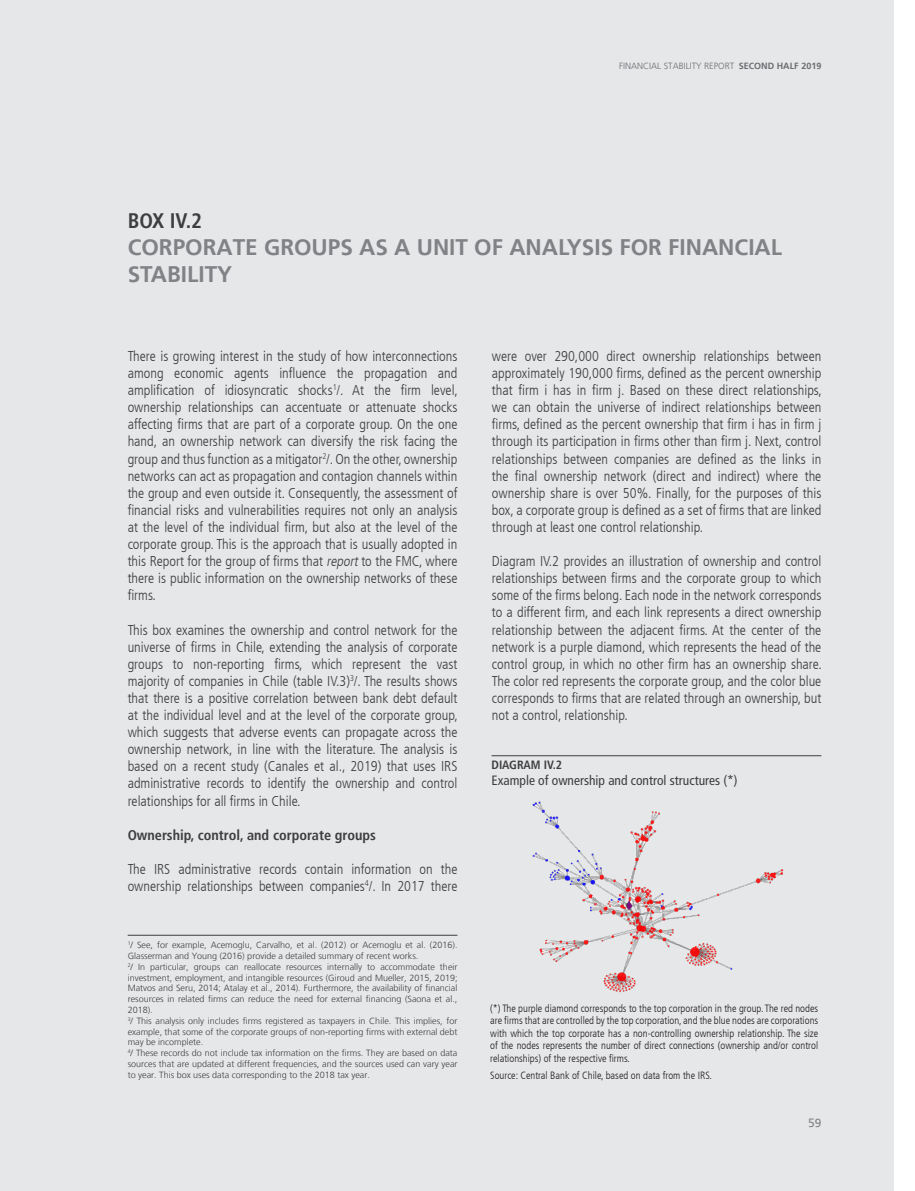
<style>
.page{position:relative;width:915px;height:1191px;background:#fff}
.page>*{position:absolute;margin:0;border:0;box-sizing:border-box;transform-origin:0 0}
.Titulo_rec{font:700 22.5px/27px "Frutiger LT";color:#808285}
.Recuadro{font:700 condensed 21px "Frutiger LT";color:#3e3e3f}
.Texto_rec{font:300 condensed 14.25px/17.1px "Frutiger LT";color:#3e3e3f;text-align:justify}
.Texto_rec-2{font:700 condensed 14.25px "Frutiger LT";color:#3e3e3f}
.Titulo_Gráfico_o_tab{font:condensed 13.5px "Frutiger LT";color:#3e3e3f}
.Gráfico_Y_Tabla{font:700 condensed 12px "Frutiger LT";letter-spacing:-.005em;color:#3e3e3f}
.t1{font:12px "Frutiger LT";color:#808285}
.Leyenda_grafico_y_ta{font:300 condensed 10.5px/12.6px "Frutiger LT";color:#231f20;text-align:justify}
.pie_de_página{font:300 9px/10.8px "Frutiger LT";color:#3e3e3f;text-align:justify}
.t2{font:300 9px "Frutiger LT";color:#6c6d70}
.s1{font-weight:700}
.s2{font-style:italic}
</style>
<div class="page">
<div style="left:0;top:0;width:893px;height:1191px;background:#e6e7e9"></div>
<hr style="left:128px;top:935px;width:329px;height:1px;background:#3e3e3f">
<hr style="left:491px;top:755px;width:330px;height:1px;background:#3e3e3f">
<img style="left:532px;top:801px;width:252px;height:191px">
<p class="t2" style="left:619px;top:61px;width:204px">FINANCIAL STABILITY REPORT <span class="s1">SECOND HALF 2019</span></p>
<p class="Recuadro" style="left:128px;top:209px;width:76px">BOX IV.2</p>
<p class="Titulo_rec" style="left:128px;top:234px;width:655px">CORPORATE GROUPS AS A UNIT OF ANALYSIS FOR FINANCIAL<br>STABILITY</p>
<p class="Texto_rec" style="left:128px;top:347px;width:332px">There is growing interest in the study of how interconnections among economic agents influence the propagation and amplification of idiosyncratic shocks<sup>1</sup>/. At the firm level, ownership relationships can accentuate or attenuate shocks affecting firms that are part of a corporate group. On the one hand, an ownership network can diversify the risk facing the group and thus function as a mitigator<sup>2</sup>/. On the other, ownership networks can act as propagation and contagion channels within the group and even outside it. Consequently, the assessment of financial risks and vulnerabilities requires not only an analysis at the level of the individual firm, but also at the level of the corporate group. This is the approach that is usually adopted in this Report for the group of firms that <span class="s2">report</span>to the FMC, where there is public information on the ownership networks of these firms.</p>
<p class="Texto_rec" style="left:128px;top:621px;width:332px">This box examines the ownership and control network for the universe of firms in Chile, extending the analysis of corporate groups to non-reporting firms, which represent the vast majority of companies in Chile (table IV.3)<sup>3</sup>/. The results shows that there is a positive correlation between bank debt default at the individual level and at the level of the corporate group, which suggests that adverse events can propagate across the ownership network, in line with the literature. The analysis is based on a recent study (Canales et al., 2019) that uses IRS administrative records to identify the ownership and control relationships for all firms in Chile.</p>
<p class="Texto_rec-2" style="left:128px;top:826px;width:250px">Ownership, control, and corporate groups</p>
<p class="Texto_rec" style="left:128px;top:860px;width:331px">The IRS administrative records contain information on the ownership relationships between companies<sup>4</sup>/. In 2017 there</p>
<p class="pie_de_página" style="left:128px;top:939px;width:331px"><sup>1</sup>/ See, for example, Acemoglu, Carvalho, et al. (2012) or Acemoglu et al. (2016).<br>Glasserman and Young (2016) provide a detailed summary of recent works.</p>
<p class="pie_de_página" style="left:128px;top:961px;width:331px"><sup>2</sup>/ In particular, groups can reallocate resources internally to accommodate their investment, employment, and intangible resources (Giroud and Mueller, 2015, 2019; Matvos and Seru, 2014; Atalay et al., 2014). Furthermore, the availability of financial resources in related firms can reduce the need for external financing (Saona et al., 2018).</p>
<p class="pie_de_página" style="left:128px;top:1015px;width:331px"><sup>3</sup>/ This analysis only includes firms registered as taxpayers in Chile. This implies, for example, that some of the corporate groups of non-reporting firms with external debt may be incomplete.</p>
<p class="pie_de_página" style="left:128px;top:1047px;width:331px"><sup>4</sup>/ These records do not include tax information on the firms. They are based on data sources that are updated at different frequencies, and the sources used can vary year to year. This box uses data corresponding to the 2018 tax year.</p>
<p class="Texto_rec" style="left:491px;top:347px;width:331px">were over 290,000 direct ownership relationships between approximately 190,000 firms, defined as the percent ownership that firm i has in firm j. Based on these direct relationships, we can obtain the universe of indirect relationships between firms, defined as the percent ownership that firm i has in firm j through its participation in firms other than firm j. Next, control relationships between companies are defined as the links in the final ownership network (direct and indirect) where the ownership share is over 50%. Finally, for the purposes of this box, a corporate group is defined as a set of firms that are linked through at least one control relationship.</p>
<p class="Texto_rec" style="left:491px;top:553px;width:331px">Diagram IV.2 provides an illustration of ownership and control relationships between firms and the corporate group to which some of the firms belong. Each node in the network corresponds to a different firm, and each link represents a direct ownership relationship between the adjacent firms. At the center of the network is a purple diamond, which represents the head of the control group, in which no other firm has an ownership share.<br>The color red represents the corporate group, and the color blue corresponds to firms that are related through an ownership, but not a control, relationship.</p>
<p class="Gráfico_Y_Tabla" style="left:491px;top:757px;width:72px">DIAGRAM IV.2</p>
<p class="Titulo_Gráfico_o_tab" style="left:491px;top:772px;width:247px">Example of ownership and control structures (*)</p>
<p class="Leyenda_grafico_y_ta" style="left:490px;top:1001px;width:329px">(*) The purple diamond corresponds to the top corporation in the group. The red nodes are firms that are controlled by the top corporation, and the blue nodes are corporations with which the top corporate has a non-controlling ownership relationship. The size of the nodes represents the number of direct connections (ownership and/or control relationships) of the respective firms.</p>
<p class="Leyenda_grafico_y_ta" style="left:490px;top:1069px;width:223px">Source: Central Bank of Chile, based on data from the IRS.</p>
<p class="t1" style="left:807px;top:1116px;width:15px">59</p>
</div>
